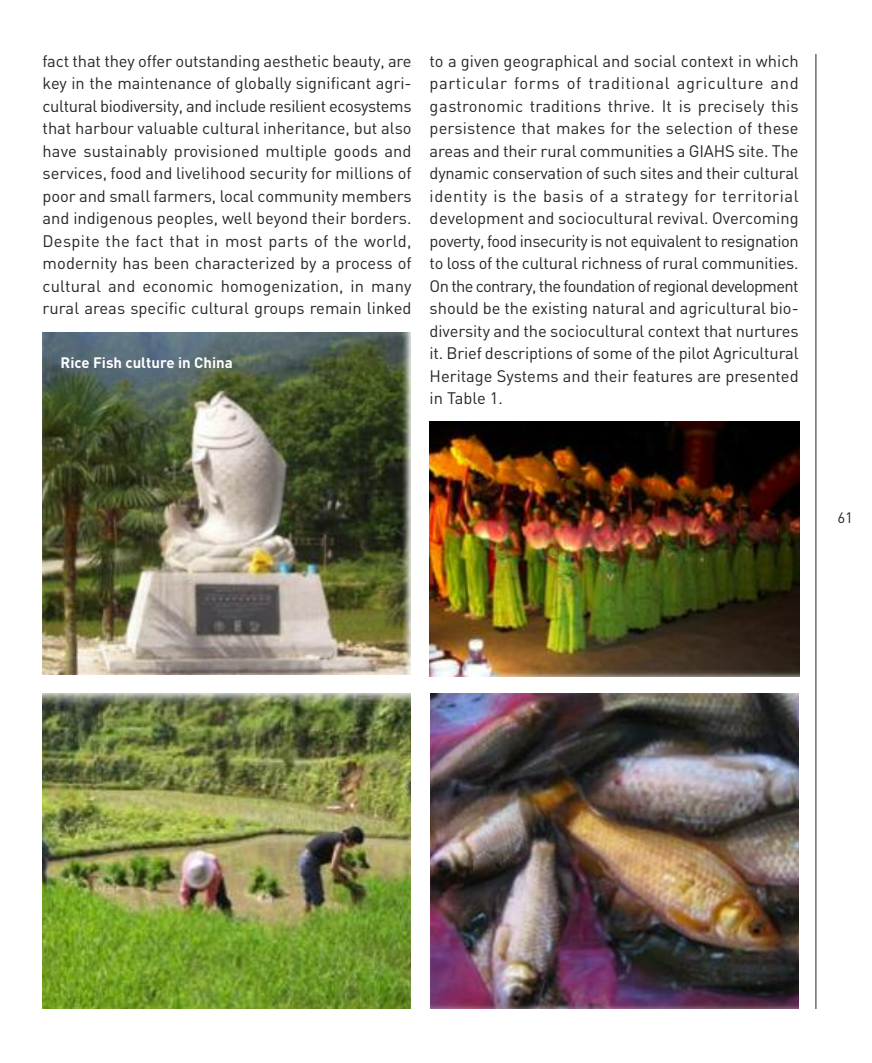
<style>
.page{position:relative;width:872px;height:1063px;background:#fff}
.page>*{position:absolute;margin:0;border:0;box-sizing:border-box;transform-origin:0 0}
.t1{font:16.5px/22.5px "DIN";color:#272627;text-align:justify}
.t2{font:700 15px "DIN";color:#fff}
.t3{font:15px "DIN";color:#272627}
</style>
<div class="page">
<hr style="left:815px;top:54px;width:1px;height:955px;background:#272627">
<img style="left:43px;top:333px;width:367px;height:341px">
<img style="left:429px;top:422px;width:370px;height:254px">
<img style="left:43px;top:693px;width:367px;height:316px">
<img style="left:430px;top:693px;width:368px;height:316px">
<p class="t1" style="left:43px;top:50px;width:370px">fact that they offer outstanding aesthetic beauty, are key in the maintenance of globally significant agri&shy;cultural biodiversity, and include resilient ecosystems that harbour valuable cultural inheritance, but also have sustainably provisioned multiple goods and services, food and livelihood security for millions of poor and small farmers, local community members and indigenous peoples, well beyond their borders.<br>Despite the fact that in most parts of the world, modernity has been characterized by a process of cultural and economic homogenization, in many rural areas specific cultural groups remain linked</p>
<p class="t1" style="left:429px;top:50px;width:370px">to a given geographical and social context in which particular forms of traditional agriculture and gastronomic traditions thrive. It is precisely this persistence that makes for the selection of these areas and their rural communities a GIAHS site. The dynamic conservation of such sites and their cultural identity is the basis of a strategy for territorial development and sociocultural revival. Overcoming poverty, food insecurity is not equivalent to resignation to loss of the cultural richness of rural communities.<br>On the contrary, the foundation of regional development should be the existing natural and agricultural bio&shy;diversity and the sociocultural context that nurtures it. Brief descriptions of some of the pilot Agricultural Heritage Systems and their features are presented in Table 1.</p>
<p class="t2" style="left:61px;top:354px;width:174px">Rice Fish culture in China</p>
<p class="t3" style="left:837px;top:509px;width:17px">61</p>
</div>
